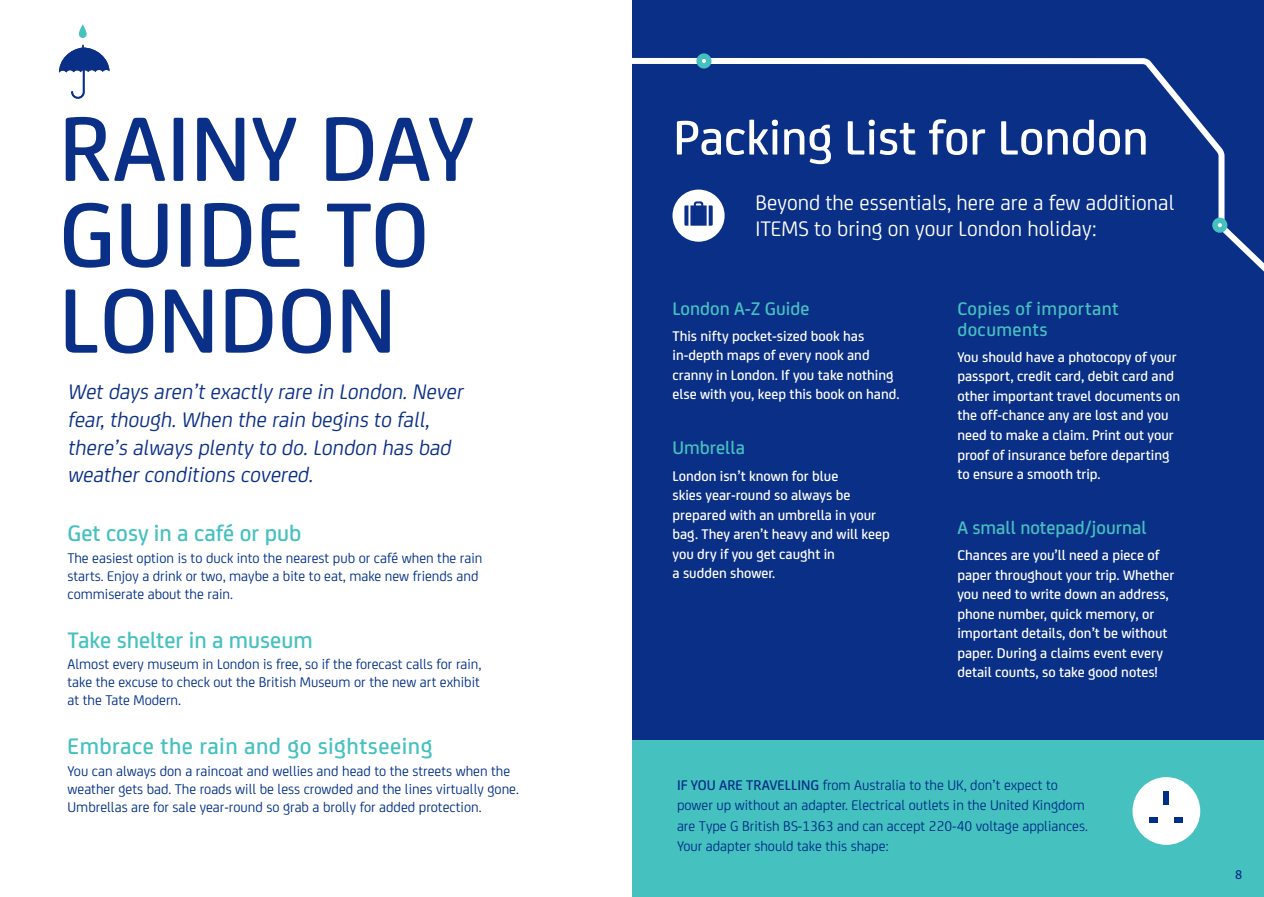
<style>
.page{position:relative;width:1264px;height:897px;background:#fff}
.page>*{position:absolute;margin:0;border:0;box-sizing:border-box;transform-origin:0 0}
.t1{font:500 97.5px/85.8px "FS Joey";color:#0a2f87}
.t2{font:500 51.45px "FS Joey";color:#fff}
.t3{font:500 24px "FS Joey";color:#45c1c0}
.t4{font:500 24px "FS Joey";letter-spacing:.02em;color:#45c1c0}
.t5{font:italic 22.5px/27.8px "FS Joey";color:#0a2f87}
.t6{font:22.5px/25.5px "FS Joey";color:#fff}
.t7{font:500 19.5px "FS Joey";color:#45c1c0}
.t8{font:500 19.5px/21px "FS Joey";letter-spacing:.02em;color:#45c1c0}
.t9{font:500 15px/19.5px "FS Joey";color:#fff}
.t10{font:15px/18px "FS Joey";color:#002f87}
.t11{font:500 13.5px "FS Joey";color:#002f87}
.s1{color:#0a2f87}
.s2{font-weight:500}
</style>
<div class="page">
<div style="left:632px;top:739px;width:632px;height:157px;background:#45c1c0"></div>
<div style="left:632px;top:0;width:632px;height:739px;background:#0a2f87"></div>
<svg style="left:59px;top:45px;width:51px;height:54px"></svg>
<svg style="left:79px;top:24px;width:8px;height:14px"></svg>
<svg style="left:632px;top:55px;width:632px;height:217px"></svg>
<div style="left:1132px;top:777px;width:68px;height:67px;background:#fff;border-radius:50%"></div>
<div style="left:1212px;top:217px;width:15px;height:16px;background:#45c1c0;border-radius:50%"></div>
<svg style="left:1217px;top:223px;width:5px;height:4px"></svg>
<div style="left:696px;top:53px;width:15px;height:16px;background:#45c1c0;border-radius:50%"></div>
<svg style="left:702px;top:59px;width:4px;height:4px"></svg>
<div style="left:1163px;top:791px;width:5px;height:13px;background:#002f87"></div>
<div style="left:1150px;top:817px;width:8px;height:5px;background:#002f87"></div>
<div style="left:1174px;top:817px;width:9px;height:5px;background:#002f87"></div>
<h1 class="t1" style="left:59px;top:99px;width:417px">RAINY DAY<br>GUIDE TO<br>LONDON</h1>
<h3 class="t5" style="left:67px;top:376px;width:401px">Wetdays aren’texactly rare in London.Never fear,though.When the rain begins to fall, there’s always plenty to do.London has bad weatherconditions covered.</h3>
<h3 class="t3" style="left:68px;top:516px;width:235px">Get cosy in a café or pub</h3>
<p class="t10" style="left:68px;top:548px;width:416px">The easiest option is to duck into the nearest pub or café when the rain starts. Enjoy a drink or two, maybe a bite to eat, make new friends and commiserate about the rain.</p>
<h3 class="t3" style="left:68px;top:622px;width:247px">Take shelter in a museum</h3>
<p class="t10" style="left:68px;top:654px;width:415px;text-align:justify">Almost every museum in London is free, so if the forecast calls for rain, take the excuse to check out the British Museum or the new art exhibit at the Tate Modern.</p>
<h3 class="t4" style="left:68px;top:728px;width:366px">Embrace the rain and go sightseeing</h3>
<p class="t10" style="left:68px;top:760px;width:453px">You can always don a raincoat and wellies and head to the streets when the weather gets bad. The roads will be less crowded and the lines virtually gone.<br>Umbrellas are for sale year-round so grab a brolly for added protection.</p>
<h2 class="t2" style="left:673px;top:100px;width:477px">Packing List for London</h2>
<h3 class="t6" style="left:755px;top:188px;width:420px">Beyond the essentials, here are a few additional<br>ITEMS to bring on your London holiday:</h3>
<h3 class="t7" style="left:672px;top:294px;width:139px">London A-Z Guide</h3>
<p class="t9" style="left:672px;top:325px;width:229px">This nifty pocket-sized book has in-depth maps of every nook and cranny in London. If you take nothing else with you, keep this book on hand.</p>
<h3 class="t7" style="left:672px;top:433px;width:74px">Umbrella</h3>
<p class="t9" style="left:672px;top:465px;width:219px">London isn’t known for blue<br>skies year-round so always be prepared with an umbrella in your bag. They aren’t heavy and will keep you dry if you get caught in<br>a sudden shower.</p>
<h3 class="t8" style="left:957px;top:296px;width:163px">Copies of important documents <span class="s1">docm</span></h3>
<p class="t9" style="left:957px;top:346px;width:224px">You should have a photocopy of your passport, credit card, debit card and other important travel documents on the off-chance any are lost and you need to make a claim. Print out your proof of insurance before departing to ensure a smooth trip.</p>
<h3 class="t7" style="left:957px;top:513px;width:191px">A small notepad/journal</h3>
<p class="t9" style="left:957px;top:544px;width:218px">Chances are you’ll need a piece of paper throughout your trip. Whether you need to write down an address, phone number, quick memory, or important details, don’t be without paper. During a claims event every detail counts, so take good notes!</p>
<p class="t10" style="left:677px;top:773px;width:412px;line-height:20.4px"><span class="s2">IF YOU ARE TRAVELLING</span> from Australia to the UK, don’t expect to power up without an adapter. Electrical outlets in the United Kingdom are Type G British BS-1363 and can accept 220-40 voltage appliances.<br>Your adapter should take this shape:</p>
<p class="t11" style="left:1235px;top:864px;width:9px">8</p>
</div>
